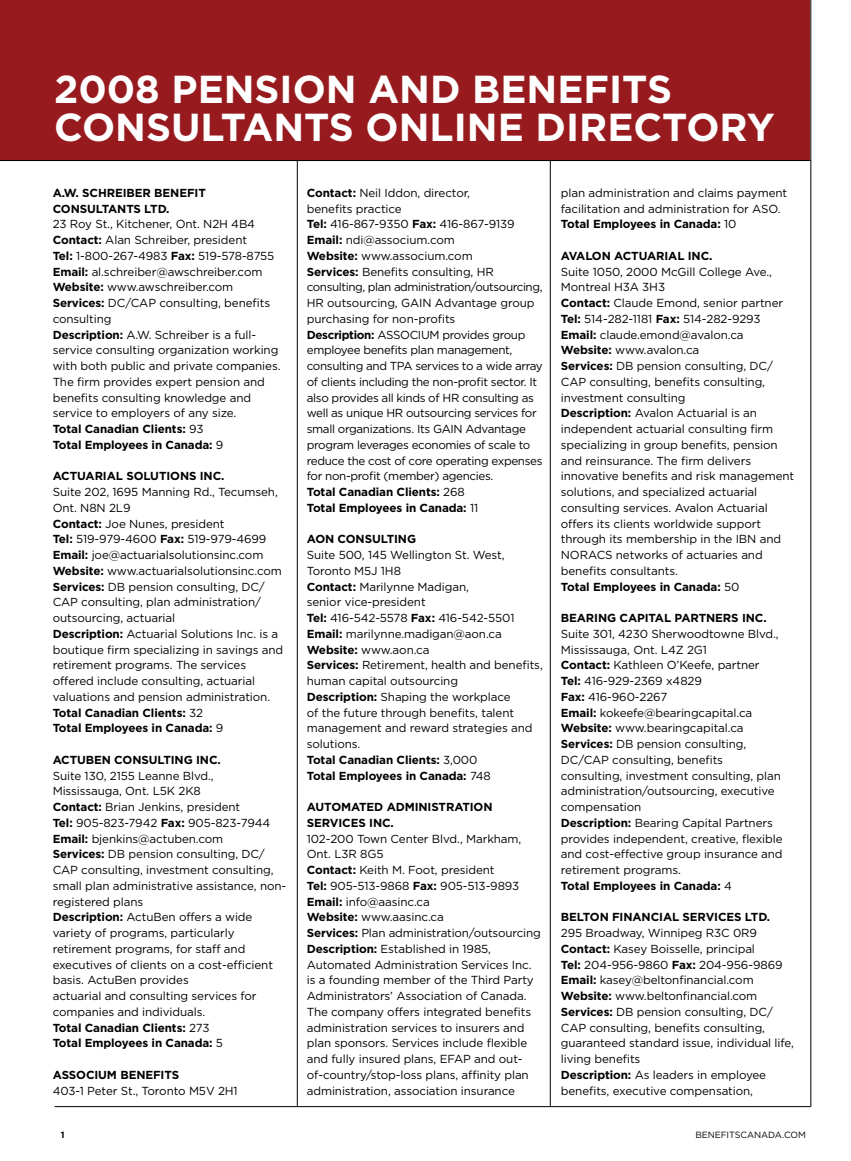
<style>
.page{position:relative;width:851px;height:1161px;background:#fff}
.page>*{position:absolute;margin:0;border:0;box-sizing:border-box;transform-origin:0 0}
.t1{font:700 39px/37.5px "Gotham";color:#fff}
.t2{font:11.7px/15.8px "Gotham";letter-spacing:-.01em;color:#000}
.t3{font:11.7px/15.8px "Gotham";letter-spacing:-.03em;color:#000}
.t4{font:700 11.7px/15.8px "Gotham";letter-spacing:-.01em;color:#000}
.t5{font:9px "Gotham";letter-spacing:-.015em;color:#000}
.s1{font-weight:700}
.s2{font-weight:400}
</style>
<div class="page">
<hr style="left:54px;top:1106px;width:756px;height:1px;background:#000">
<hr style="left:297px;top:42px;width:1px;height:1065px;background:#000">
<hr style="left:550px;top:42px;width:1px;height:1065px;background:#000">
<div style="left:0;top:0;width:810px;height:161px;background:#971b1e"></div>
<hr style="left:0;top:160px;width:810px;height:1px;background:#000">
<hr style="left:810px;top:0;width:1px;height:1107px;background:#000">
<h1 class="t1" style="left:54px;top:70px;width:722px">2008 pension and benefits consultants online directory</h1>
<p class="t4" style="left:53px;top:184px;width:155px">A.W. Schreiber Benefit<br>Consultants Ltd.</p>
<p class="t2" style="left:53px;top:216px;width:229px">23 Roy St., Kitchener, Ont. N2H 4B4<br><span class="s1">Contact:</span> Alan Schreiber, president<br><span class="s1">Tel:</span> 1-800-267-4983 <span class="s1">Fax:</span> 519-578-8755<br><span class="s1">Email:</span> al.schreiber@awschreiber.com <span class="s1">Website:</span> www.awschreiber.com <span class="s1">Services:</span> DC/CAP consulting, benefits consulting<br><span class="s1">Description:</span> A.W. Schreiber is a full&shy;service consulting organization working with both public and private companies.<br>The firm provides expert pension and benefits consulting knowledge and service to employers of any size.<br><span class="s1">Total Canadian Clients:</span> 93<br><span class="s1">Total Employees in Canada:</span> 9</p>
<p class="t4" style="left:53px;top:468px;width:173px">Actuarial Solutions I nc.</p>
<p class="t2" style="left:53px;top:484px;width:232px">Suite 202, 1695 Manning Rd., Tecumseh, Ont. N8N 2L9<br><span class="s1">Contact:</span> Joe N unes, president<br><span class="s1">Tel:</span> 519-979-4600 <span class="s1">Fax:</span> 519-979-4699<br><span class="s1">Email:</span> joe@actuarialsolutionsinc.com <span class="s1">Website:</span> www.actuarialsolutionsinc.com <span class="s1">Services:</span> DB pension consulting, DC/ CAP consulting, plan administration/ outsourcing, actuarial<br><span class="s1">Description:</span> Actuarial Solutions I nc. is a boutique firm specializing in savings and retirement programs. The services offered include consulting, actuarial valuations and pension administration.<br><span class="s1">Total Canadian Clients:</span> 32<br><span class="s1">Total Employees in Canada:</span> 9</p>
<p class="t4" style="left:53px;top:752px;width:170px">ActuBen Consulting I nc.</p>
<p class="t2" style="left:53px;top:767px;width:235px">Suite 130, 2155 Leanne Blvd.,<br>M ississauga, Ont. L5K 2K8<br><span class="s1">Contact:</span> Brian Jenkins, president<br><span class="s1">Tel:</span> 905-823-7942 <span class="s1">Fax:</span> 905-823-7944<br><span class="s1">Email:</span> bjenkins@actuben.com<br><span class="s1">Services:</span> DB pension consulting, DC/ CAP consulting, investment consulting, small plan administrative assistance, non&shy;registered plans<br><span class="s1">Description:</span> ActuBen offers a wide variety of programs, particularly retirement programs, for staff and executives of clients on a cost-efficient basis. ActuBen provides<br>actuarial and consulting services for companies and individuals.<br><span class="s1">Total Canadian Clients:</span> 273<br><span class="s1">Total Employees in Canada:</span> 5</p>
<p class="t4" style="left:53px;top:1067px;width:9px">ASSOCIU</p>
<p class="t4" style="left:107px;top:1067px;width:74px">M Benefits</p>
<p class="t2" style="left:53px;top:1082px;width:186px">403-1 Peter St., Toronto M 5V 2H1</p>
<p class="t2" style="left:307px;top:185px;width:237px"><span class="s1">Contact:</span> N eil I ddon, director,<br>benefits practice<br><span class="s1">Tel:</span> 416-867-9350 <span class="s1">Fax:</span> 416-867-9139<br><span class="s1">Email:</span> ndi@associum.com<br><span class="s1">Website:</span> www.associum.com<br><span class="s1">Services:</span> Benefits consulting, HR consulting, plan administration/outsourcing,<br>HR outsourcing, GAIN</p>
<p class="t2" style="left:307px;top:295px;width:229px;text-indent:128px">Advantage group purchasing for non-profits<br><span class="s1">Description:</span> ASSOCI</p>
<p class="t3" style="left:307px;top:326px;width:237px;text-indent:114px">UM provides group employee benefits plan management, consulting and TPA services to a wide array of clients including the non-profit sector. It also provides all kinds of HR consulting as well as unique HR outsourcing services for small organizations. Its GAIN</p>
<p class="t3" style="left:307px;top:421px;width:237px;text-indent:159px">Advantage program leverages economies of scale to reduce the cost of core operating expenses for non-profit (member) agencies.<br><span class="s1">Total Canadian Clients:</span> 268<br><span class="s1">Total Employees in Canada:</span> 11</p>
<p class="t4" style="left:307px;top:531px;width:111px">Aon Consulting</p>
<p class="t2" style="left:307px;top:547px;width:237px">Suite 500, 145 Wellington St. West,<br>Toronto M5J 1H8<br><span class="s1">Contact:</span> Marilynne Madigan,<br>senior vice-president<br><span class="s1">Tel:</span> 416-542-5578 <span class="s1">Fax:</span> 416-542-5501<br><span class="s1">Email:</span> marilynne.madigan@aon.ca<br><span class="s1">Website:</span> www.aon.ca<br><span class="s1">Services:</span> Retirement, health and benefits, human capital outsourcing<br><span class="s1">Description:</span> Shaping the workplace<br>of the future through benefits, talent management and reward strategies and solutions.<br><span class="s1">Total Canadian Clients:</span> 3,000<br><span class="s1">Total Employees in Canada:</span> 748</p>
<p class="t4" style="left:307px;top:799px;width:187px">Automated Adm inistration<br>Services I nc.</p>
<p class="t2" style="left:307px;top:830px;width:235px">102-200 Town Center Blvd., Markham, Ont. L3R 8G5<br><span class="s1">Contact:</span> Keith M . Foot, president<br><span class="s1">Tel:</span> 905-513-9868 <span class="s1">Fax:</span> 905-513-9893<br><span class="s1">Email:</span> info@aasinc.ca<br><span class="s1">Website:</span> www.aasinc.ca<br><span class="s1">Services:</span> Plan administration/outsourcing <span class="s1">Description:</span> Established in 1985, Automated Administration Services I nc. is a founding member of the Third Party Administrators’ Association of Canada.<br>The company offers integrated benefits administration services to insurers and plan sponsors. Services include flexible and fully insured plans, EFA</p>
<p class="t2" style="left:307px;top:1051px;width:223px;text-indent:156px">P and out&shy;of-country/stop-loss plans, affinity plan administration, association insurance</p>
<p class="t2" style="left:561px;top:185px;width:228px">plan administration and claims payment facilitation and administration for ASO</p>
<p class="t2" style="left:777px;top:200px;width:4px">.</p>
<p class="t4" style="left:561px;top:216px;width:177px">Total Employees in Canada: <span class="s2">10</span></p>
<p class="t4" style="left:561px;top:248px;width:153px">Avalon Actuarial I nc.</p>
<p class="t2" style="left:561px;top:263px;width:235px">Suite 1050, 2000 McGill College Ave., Montreal H3A 3H3<br><span class="s1">Contact:</span> Claude Emond, senior partner <span class="s1">Tel:</span> 514-282-1181 <span class="s1">Fax:</span> 514-282-9293<br><span class="s1">Email:</span> claude.emond@avalon.ca <span class="s1">Website:</span> www.avalon.ca<br><span class="s1">Services:</span> DB pension consulting, DC/ CAP consulting, benefits consulting, investment consulting<br><span class="s1">Description:</span> Avalon Actuarial is an independent actuarial consulting firm specializing in group benefits, pension and reinsurance. The firm delivers innovative benefits and risk management solutions, and specialized actuarial consulting services. Avalon Actuarial offers its clients worldwide support through its membership in the IBN</p>
<p class="t2" style="left:759px;top:531px;width:23px">and</p>
<p class="t2" style="left:561px;top:547px;width:203px;text-indent:55px">networks of actuaries and benefits consultants.<br><span class="s1">Total Employees in Canada:</span> 50</p>
<p class="t4" style="left:561px;top:610px;width:207px">Bearing Capital Partners I nc.</p>
<p class="t2" style="left:561px;top:626px;width:223px">Suite 301, 4230 Sherwoodtowne Blvd.,<br>M ississauga, Ont. L4Z 2G1<br><span class="s1">Contact:</span> Kathleen O’Keefe, partner<br><span class="s1">Tel:</span> 416-929-2369 x4829<br><span class="s1">Fax:</span> 416-960-2267<br><span class="s1">Email:</span> kokeefe@bearingcapital.ca<br><span class="s1">Website:</span> www.bearingcapital.ca<br><span class="s1">Services:</span> DB pension consulting,<br>DC/CAP consulting, benefits consulting, investment consulting, plan administration/outsourcing, executive compensation<br><span class="s1">Description:</span> Bearing Capital Partners provides independent, creative, flexible and cost-effective group insurance and retirement programs.<br><span class="s1">Total Employees in Canada:</span> 4</p>
<p class="t4" style="left:561px;top:909px;width:211px">Belton Financial Services Ltd.</p>
<p class="t2" style="left:561px;top:925px;width:235px">295 Broadway, Winnipeg R3C 0R9<br><span class="s1">Contact:</span> Kasey Boisselle, principal<br><span class="s1">Tel:</span> 204-956-9860 <span class="s1">Fax:</span> 204-956-9869<br><span class="s1">Email:</span> kasey@beltonfinancial.com <span class="s1">Website:</span> www.beltonfinancial.com <span class="s1">Services:</span> DB pension consulting, DC/ CAP consulting, benefits consulting, guaranteed standard issue, individual life, living benefits<br><span class="s1">Description:</span> As leaders in employee benefits, executive compensation,</p>
<p class="t2" style="left:561px;top:547px;width:36px">NO RACS</p>
<p class="t5" style="left:695px;top:1130px;width:112px">benefitscanada.com</p>
</div>
